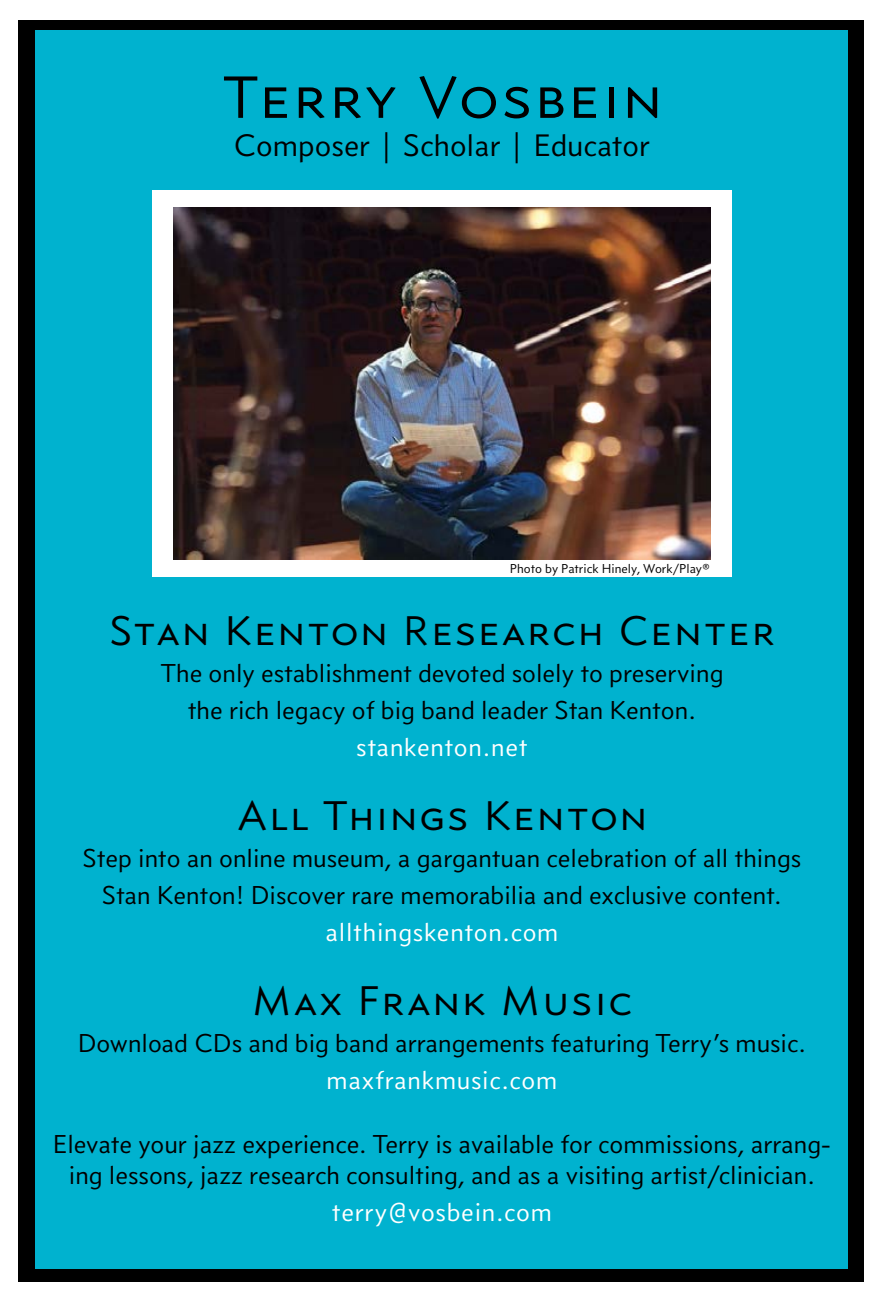
<style>
.page{position:relative;width:891px;height:1296px;background:#fff}
.page>*{position:absolute;margin:0;border:0;box-sizing:border-box;transform-origin:0 0}
.t1{font:60.75px "Concourse C3";color:#000;scale:1.07 1}
.t2{font:42.3px "Concourse C3";color:#000;scale:1.07 1}
.t3{font:31.72px "Concourse T3";color:#000;scale:1.07 1}
.t4{font:26.55px/37.1px "Concourse T3";color:#000;text-align:center;scale:1.07 1}
.t5{font:26.55px "Concourse T3";letter-spacing:.025em;color:#fff;scale:1.07 1}
.t6{font:13.28px "Concourse T3";color:#000;scale:1.07 1}
</style>
<div class="page">
<div style="left:19px;top:20px;width:845px;height:1261px;background:#000"></div>
<div style="left:35px;top:30px;width:813px;height:1238px;background:#00b2cf"></div>
<div style="left:152px;top:190px;width:580px;height:387px;background:#fff"></div>
<img style="left:174px;top:208px;width:536px;height:351px">
<h1 class="t1" style="left:220px;top:62px;width:416px">Terry Vosbein</h1>
<p class="t3" style="left:234px;top:127px;width:390px">Composer | Scholar | Educator</p>
<p class="t6" style="left:510px;top:560px;width:189px">Photo by Patrick Hinely, Work/Play®</p>
<h2 class="t2" style="left:107px;top:606px;width:627px">Stan Kenton Research Center</h2>
<p class="t4" style="left:160px;top:654px;width:528px">The only establishment devoted solely to preserving the rich legacy of big band leader Stan Kenton.</p>
<p class="t5" style="left:356px;top:732px;width:162px">stankenton.net</p>
<h2 class="t2" style="left:236px;top:791px;width:387px">All Things Kenton</h2>
<p class="t4" style="left:83px;top:839px;width:673px">Step into an online museum, a gargantuan celebration of all things<br>Stan Kenton! Discover rare memorabilia and exclusive content.</p>
<p class="t5" style="left:325px;top:917px;width:219px">allthingskenton.com</p>
<h2 class="t2" style="left:250px;top:976px;width:359px">Max Frank Music</h2>
<p class="t4" style="left:78px;top:1024px;width:682px">Download CDs and big band arrangements featuring Terry’s music.</p>
<p class="t5" style="left:327px;top:1065px;width:217px">maxfrankmusic.com</p>
<p class="t4" style="left:53px;top:1128px;width:729px;line-height:31.7px">Elevate your jazz experience. Terry is available for commissions, arrang&shy;ing lessons, jazz research consulting, and as a visiting artist/clinician.</p>
<p class="t5" style="left:332px;top:1197px;width:207px">terry@vosbein.com</p>
</div>
